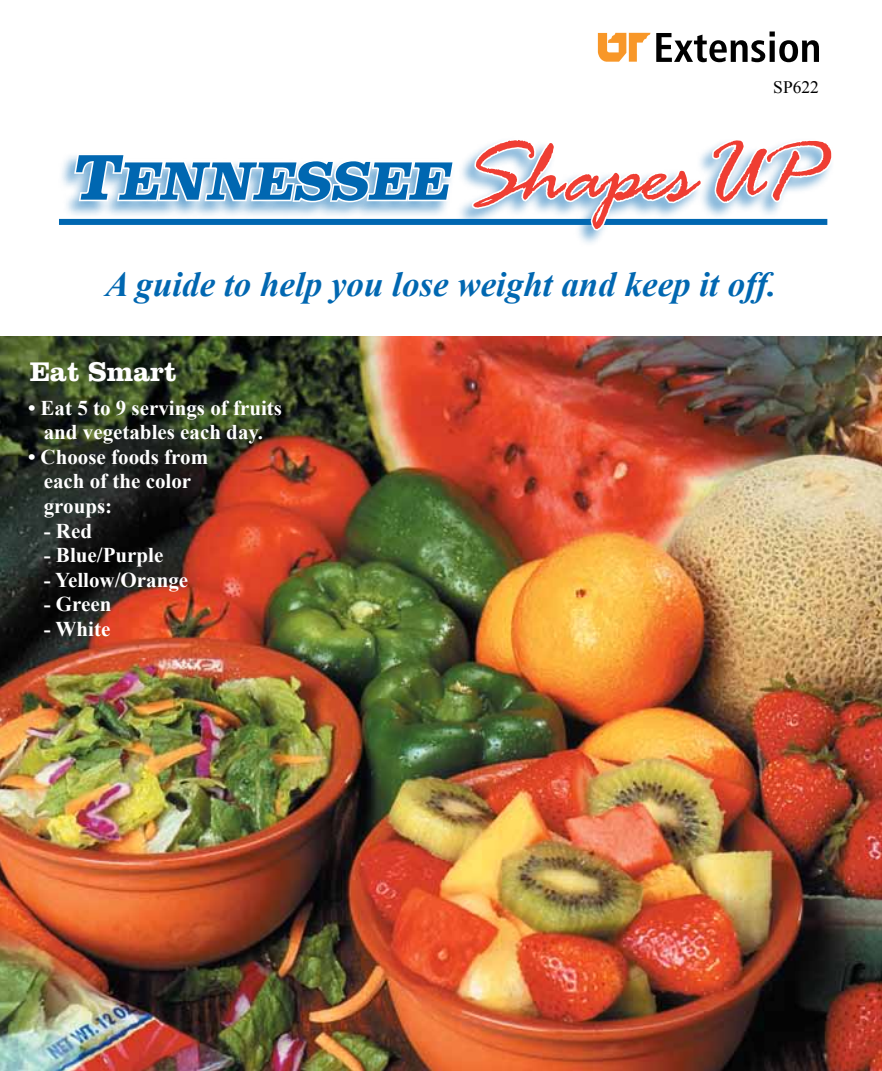
<style>
.page{position:relative;width:882px;height:1071px;background:#fff}
.page>*{position:absolute;margin:0;border:0;box-sizing:border-box;transform-origin:0 0}
.t1{font:italic 700 56.18px "Clarendon LT Std";color:#0067b1}
.t2{font:italic 700 35px "Times New Roman";color:#0067b1}
.t3{font:700 28px "Clarendon LT Std";color:#fff}
.t4{font:700 21px/24.5px "Times New Roman";color:#fff;text-align:center}
.t5{font:17.5px "Times New Roman";color:#000}
.s1{font-size:67.02px}
.s2{font-family:"Rage Italic Let Plain";font-weight:400;font-style:normal;font-size:93.62px;color:#ef3e33}
</style>
<div class="page">
<div style="left:57px;top:151px;width:397px;height:68px;background:#0067b1;opacity:.54"></div>
<div style="left:455px;top:137px;width:379px;height:110px;background:#0067b1;opacity:.54"></div>
<svg style="left:68px;top:137px;width:636px;height:96px"></svg>
<svg style="left:710px;top:137px;width:124px;height:68px"></svg>
<img style="left:0;top:336px;width:882px;height:735px">
<svg style="left:598px;top:32px;width:221px;height:30px"></svg>
<p class="t5" style="left:773px;top:76px;width:47px">SP622</p>
<h1 class="t1" style="left:69px;top:147px;width:750px"><span class="s1">T</span>ENNESSEE <span class="s2">Sh apes U P</span></h1>
<h2 class="t2" style="left:105px;top:260px;width:673px">A guide to help you lose weight and keep it off.</h2>
<h3 class="t3" style="left:30px;top:354px;width:148px">Eat Smart</h3>
<p class="t4" style="left:28px;top:395px;width:256px">• Eat 5 to 9 servings of fruits and vegetables each day.</p>
<p class="t4" style="left:44px;top:444px;width:166px;text-align:left;text-indent:-16px">• Choose foods from each of the color groups:</p>
<p class="t4" style="left:44px;top:518px;width:50px">- Red</p>
<p class="t4" style="left:44px;top:542px;width:121px">- Blue/Purple</p>
<p class="t4" style="left:44px;top:567px;width:146px">- Yellow/Orange</p>
<p class="t4" style="left:44px;top:591px;width:69px">- Green</p>
<p class="t4" style="left:44px;top:616px;width:68px">- White</p>
</div>
